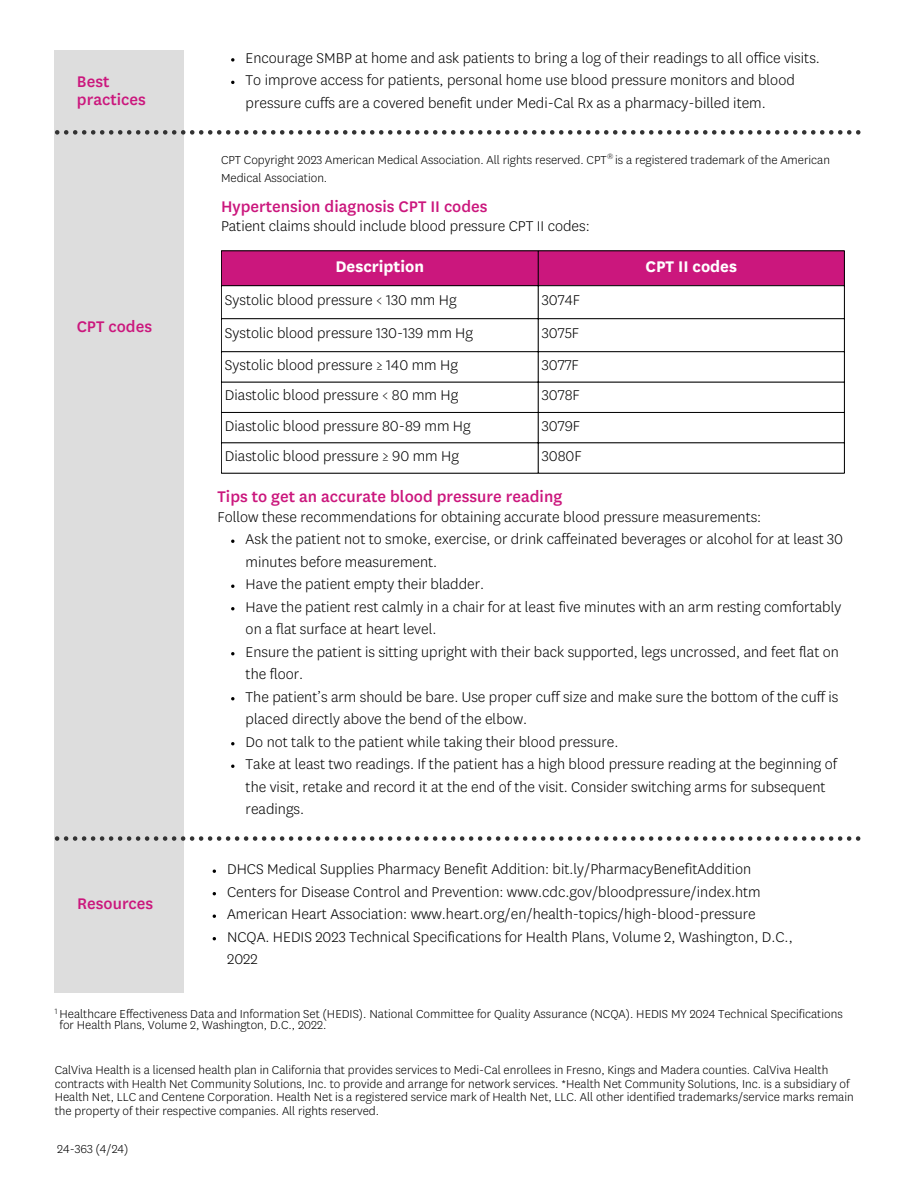
<style>
.page{position:relative;width:918px;height:1188px;background:#fff}
.page>*{position:absolute;margin:0;border:0;box-sizing:border-box;transform-origin:0 0}
.t1{font:500 18px/18px "Centene Sans";color:#cb177d}
.t2{font:700 18px "Centene Sans";color:#fff}
.t3{font:300 16.5px/22.5px "Centene Sans";color:#000}
.t4{font:300 13.5px/13.5px "Centene Sans";color:#000}
</style>
<div class="page">
<div style="left:222px;top:252px;width:622px;height:33px;background:#cb177d"></div>
<svg style="left:539px;top:286px;width:305px;height:187px"></svg>
<hr style="left:221px;top:251px;width:1px;height:222px;background:#000">
<hr style="left:538px;top:251px;width:1px;height:222px;background:#000">
<hr style="left:844px;top:251px;width:1px;height:222px;background:#000">
<hr style="left:221px;top:251px;width:624px;height:1px;background:#000">
<hr style="left:221px;top:285px;width:624px;height:1px;background:#000">
<hr style="left:221px;top:318px;width:624px;height:1px;background:#000">
<hr style="left:221px;top:351px;width:624px;height:1px;background:#000">
<hr style="left:221px;top:382px;width:624px;height:1px;background:#000">
<hr style="left:221px;top:412px;width:624px;height:1px;background:#000">
<hr style="left:221px;top:443px;width:624px;height:1px;background:#000">
<hr style="left:221px;top:473px;width:624px;height:1px;background:#000">
<div style="left:54px;top:50px;width:129px;height:942px;background:#ddd"></div>
<svg style="left:55px;top:130px;width:806px;height:5px"></svg>
<svg style="left:55px;top:836px;width:805px;height:5px"></svg>
<svg style="left:231px;top:58px;width:3px;height:4px"></svg>
<p class="t1" style="left:77px;top:74px;width:70px">Best practices</p>
<h2 class="t1" style="left:77px;top:318px;width:77px">CPT codes</h2>
<h2 class="t1" style="left:77px;top:896px;width:78px">Resources</h2>
<p class="t3" style="left:246px;top:47px;width:576px">Encourage SMBP at home and ask patients to bring a log of their readings to all office visits.</p>
<p class="t3" style="left:246px;top:70px;width:551px">To improve access for patients, personal home use blood pressure monitors and blood pressure cuffs are a covered benefit under Medi-Cal Rx as a pharmacy-billed item.</p>
<p class="t4" style="left:221px;top:151px;width:611px;line-height:18px">CPT Copyright 2023 American Medical Association. All rights reserved. CPT<sup>®</sup> is a registered trademark of the American<br>Medical Association.</p>
<h3 class="t1" style="left:221px;top:198px;width:268px">Hypertension diagnosis CPT II codes</h3>
<p class="t3" style="left:221px;top:215px;width:370px">Patient claims should include blood pressure CPT II codes:</p>
<p class="t2" style="left:335px;top:259px;width:90px">Description</p>
<p class="t2" style="left:645px;top:259px;width:93px">CPT II codes</p>
<p class="t3" style="left:225px;top:290px;width:233px">Systolic blood pressure &lt; 130 mm Hg</p>
<p class="t3" style="left:542px;top:290px;width:40px">3074F</p>
<p class="t3" style="left:225px;top:323px;width:250px">Systolic blood pressure 130-139 mm Hg</p>
<p class="t3" style="left:542px;top:323px;width:39px">3075F</p>
<p class="t3" style="left:225px;top:355px;width:234px">Systolic blood pressure ≥ 140 mm Hg</p>
<p class="t3" style="left:542px;top:355px;width:38px">3077F</p>
<p class="t3" style="left:225px;top:385px;width:235px">Diastolic blood pressure &lt; 80 mm Hg</p>
<p class="t3" style="left:542px;top:385px;width:39px">3078F</p>
<p class="t3" style="left:225px;top:415px;width:247px">Diastolic blood pressure 80-89 mm Hg</p>
<p class="t3" style="left:542px;top:415px;width:40px">3079F</p>
<p class="t3" style="left:225px;top:446px;width:235px">Diastolic blood pressure ≥ 90 mm Hg</p>
<p class="t3" style="left:542px;top:446px;width:41px">3080F</p>
<h3 class="t1" style="left:218px;top:489px;width:346px">Tips to get an accurate blood pressure reading</h3>
<p class="t3" style="left:218px;top:506px;width:545px">Follow these recommendations for obtaining accurate blood pressure measurements:</p>
<p class="t3" style="left:246px;top:529px;width:599px">Ask the patient not to smoke, exercise, or drink caffeinated beverages or alcohol for at least 30 minutes before measurement.</p>
<p class="t3" style="left:246px;top:574px;width:240px">Have the patient empty their bladder.</p>
<p class="t3" style="left:246px;top:596px;width:597px">Have the patient rest calmly in a chair for at least five minutes with an arm resting comfortably on a flat surface at heart level.</p>
<p class="t3" style="left:246px;top:641px;width:595px">Ensure the patient is sitting upright with their back supported, legs uncrossed, and feet flat on the floor.</p>
<p class="t3" style="left:246px;top:686px;width:594px">The patient’s arm should be bare. Use proper cuff size and make sure the bottom of the cuff is placed directly above the bend of the elbow.</p>
<p class="t3" style="left:246px;top:731px;width:374px">Do not talk to the patient while taking their blood pressure.</p>
<p class="t3" style="left:246px;top:754px;width:593px">Take at least two readings. If the patient has a high blood pressure reading at the beginning of the visit, retake and record it at the end of the visit. Consider switching arms for subsequent readings.</p>
<p class="t3" style="left:227px;top:859px;width:526px">DHCS Medical Supplies Pharmacy Benefit Addition: bit.ly/PharmacyBenefitAddition</p>
<p class="t3" style="left:227px;top:881px;width:535px">Centers for Disease Control and Prevention: www.cdc.gov/bloodpressure/index.htm</p>
<p class="t3" style="left:227px;top:904px;width:530px">American Heart Association: www.heart.org/en/health-topics/high-blood-pressure</p>
<p class="t3" style="left:227px;top:926px;width:567px">NCQA. HEDIS 2023 Technical Specifications for Health Plans, Volume 2, Washington, D.C.,<br>2022</p>
<p class="t4" style="left:60px;top:1009px;width:785px;line-height:11.2px;text-indent:-5px"><sup>1</sup> Healthcare Effectiveness Data and Information Set (HEDIS). National Committee for Quality Assurance (NCQA). HEDIS MY 2024 Technical Specifications for Health Plans, Volume 2, Washington, D.C., 2022.</p>
<p class="t4" style="left:55px;top:1064px;width:801px">CalViva Health is a licensed health plan in California that provides services to Medi-Cal enrollees in Fresno, Kings and Madera counties. CalViva Health contracts with Health Net Community Solutions, Inc. to provide and arrange for network services. *Health Net Community Solutions, Inc. is a subsidiary of Health Net, LLC and Centene Corporation. Health Net is a registered service mark of Health Net, LLC. All other identified trademarks/service marks remain the property of their respective companies. All rights reserved.</p>
<p class="t4" style="left:57px;top:1143px;width:73px">24-363 (4/24)</p>
</div>
